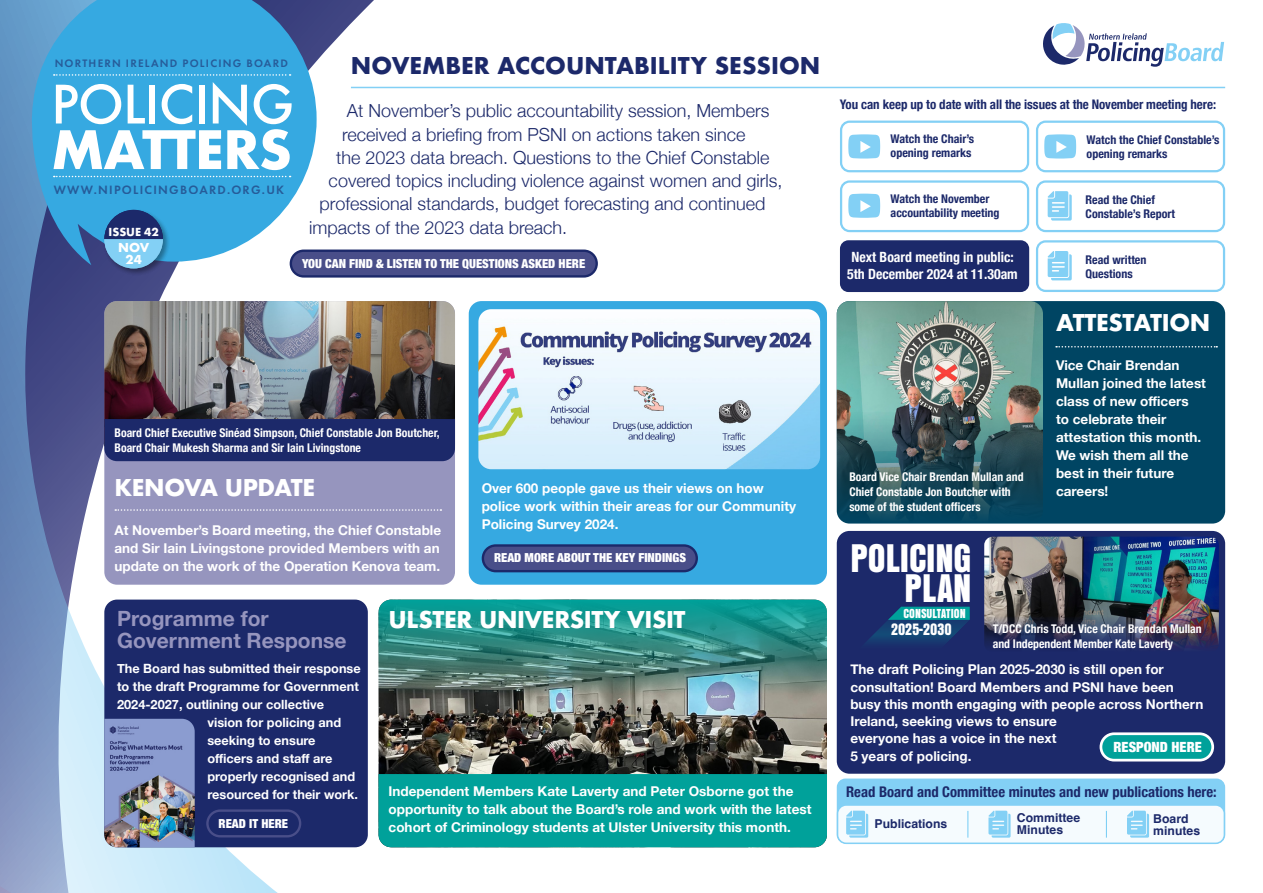
<style>
.page{position:relative;width:1263px;height:893px;background:#fff}
.page>*{position:absolute;margin:0;border:0;box-sizing:border-box;transform-origin:0 0}
.H1_-_Title{font:500 51.45px/45.6px "Futura";letter-spacing:-.02em;color:#fff}
.t1{font:41.55px/30.3px "Anzeigen Gro";letter-spacing:-.005em;color:#fff;text-align:right}
.H2_-_Heading2{font:700 22.5px "Futura";letter-spacing:-.02em;color:#fff}
.H2_-_Heading{font:700 22.5px "Futura";color:#1c296a}
.Body{font:700 21px/22.5px "Helvetica Neue";color:#9695be}
.P_-_Intro{font:300 18px "Helvetica Neue";color:#1c296a}
.H2_Sub_-_Article_2{font:17.7px "Anzeigen Gro";color:#fff}
.t2{font:700 condensed 14.7px "Helvetica Neue";color:#1c296a}
.P_-_Body{font:700 condensed 14.1px/16.5px "Helvetica Neue";color:#fff;text-align:center}
.Body-2{font:900 condensed 14.1px "Helvetica Neue";color:#fff}
.Body-3{font:700 13.5px/18px "Helvetica Neue";color:#fff}
.H2_Sub_-_Article_2-2{font:13.5px "Anzeigen Gro";color:#fff}
.P_-_Body-2{font:700 condensed 13.2px "Helvetica Neue";letter-spacing:-.005em;color:#1c296a}
.Body-4{font:700 12.75px "Helvetica Neue";color:#fff}
.t3{font:600 12.6px "Futura PT";letter-spacing:.1em;color:#1c296a}
.Body-5{font:900 condensed 12.45px "Helvetica Neue";color:#fff}
.t4{font:700 12.15px/12.1px "Helvetica";color:#1c296a}
.t5{font:700 condensed 12px/15px "Helvetica Neue";color:#fff}
.t6{font:700 condensed 12px/14.2px "Helvetica Neue";color:#1c296a}
.t7{font:700 12px/12px "Futura";color:#fff;text-align:center}
.t8{font:600 11.25px "Futura PT";letter-spacing:.11em;color:#1c296a}
.H1_-_Issue{font:700 10.8px "Futura";color:#fff}
.H1_-_Issue-2{font:700 9px/9px "Futura";color:#fff}
.s1{font-weight:700}
</style>
<div class="page">
<svg style="left:0;top:0;width:460px;height:893px"></svg>
<svg style="left:26px;top:0;width:291px;height:265px;fill:#36a9e1"></svg>
<svg style="left:54px;top:74px;width:237px;height:2px"></svg>
<svg style="left:54px;top:176px;width:237px;height:1px"></svg>
<svg style="left:1043px;top:23px;width:181px;height:44px"></svg>
<div style="left:291px;top:251px;width:306px;height:25px;background:#494e89;border-radius:13px"></div>
<div style="left:290px;top:250px;width:308px;height:28px;border:2px solid #1c296a;border-radius:13px"></div>
<hr style="left:351px;top:87px;width:874px;height:1px;background:#83d0f5">
<div style="left:1036px;top:240px;width:189px;height:52px;border:2px solid #83d0f5;border-radius:9px"></div>
<div style="left:1036px;top:180px;width:189px;height:52px;border:2px solid #83d0f5;border-radius:9px"></div>
<svg style="left:848px;top:194px;width:32px;height:24px"></svg>
<div style="left:840px;top:180px;width:189px;height:52px;border:2px solid #83d0f5;border-radius:9px"></div>
<svg style="left:848px;top:134px;width:32px;height:25px"></svg>
<div style="left:840px;top:121px;width:189px;height:51px;border:2px solid #83d0f5;border-radius:9px"></div>
<svg style="left:1044px;top:134px;width:32px;height:25px"></svg>
<div style="left:1036px;top:121px;width:189px;height:51px;border:2px solid #83d0f5;border-radius:9px"></div>
<svg style="left:1047px;top:191px;width:25px;height:30px"></svg>
<svg style="left:1047px;top:251px;width:25px;height:29px"></svg>
<div style="left:840px;top:240px;width:189px;height:52px;background:#1c296a;border-radius:9px"></div>
<div style="left:104px;top:301px;width:351px;height:284px;background:#9695be;border-radius:13px"></div>
<svg style="left:115px;top:509px;width:326px;height:2px"></svg>
<img style="left:104px;top:301px;width:351px;height:118px">
<div style="left:104px;top:419px;width:351px;height:42px;background:#1c296a"></div>
<div style="left:469px;top:301px;width:358px;height:284px;background:#36a9e1;border-radius:13px"></div>
<img style="left:478px;top:309px;width:342px;height:160px">
<div style="left:483px;top:545px;width:214px;height:26px;background:#494e89;border-radius:13px"></div>
<div style="left:482px;top:544px;width:216px;height:28px;border:2px solid #1c296a;border-radius:13px"></div>
<div style="left:104px;top:600px;width:264px;height:247px;background:#1c296a;border-radius:13px"></div>
<img style="left:104px;top:719px;width:91px;height:128px">
<div style="left:206px;top:809px;width:95px;height:28px;border:2px solid #494e89;border-radius:13px"></div>
<img style="left:378px;top:693px;width:449px;height:81px">
<div style="left:378px;top:774px;width:449px;height:73px;background:#00a19a"></div>
<img style="left:378px;top:600px;width:449px;height:93px">
<div style="left:837px;top:301px;width:388px;height:223px;background:#004563;border-radius:13px"></div>
<img style="left:837px;top:301px;width:206px;height:223px">
<svg style="left:1056px;top:346px;width:161px;height:1px"></svg>
<div style="left:837px;top:531px;width:388px;height:243px;background:#1c296a;border-radius:13px"></div>
<svg style="left:865px;top:607px;width:105px;height:37px"></svg>
<div style="left:1101px;top:734px;width:112px;height:26px;background:#00a19a;border-radius:13px"></div>
<div style="left:1099px;top:732px;width:115px;height:29px;border:3px solid #fff;border-radius:13px"></div>
<img style="left:984px;top:537px;width:235px;height:112px">
<div style="left:837px;top:778px;width:388px;height:65px;background:#83d0f5;border-radius:9px"></div>
<div style="left:837px;top:805px;width:387px;height:38px;background:#f5fbfe;border-radius:9px"></div>
<div style="left:837px;top:804px;width:388px;height:40px;border:2px solid #83d0f5;border-radius:9px"></div>
<svg style="left:967px;top:811px;width:1px;height:27px"></svg>
<svg style="left:1106px;top:811px;width:1px;height:27px"></svg>
<svg style="left:846px;top:811px;width:22px;height:27px"></svg>
<svg style="left:988px;top:811px;width:22px;height:27px"></svg>
<svg style="left:1127px;top:811px;width:22px;height:27px"></svg>
<div style="left:103px;top:208px;width:67px;height:68px;background:#000;opacity:.2"></div>
<svg style="left:104px;top:210px;width:59px;height:58px"></svg>
<p class="t8" style="left:55px;top:57px;width:235px">NORTHERN IRELAND POLICING BOARD</p>
<h1 class="H1_-_Title" style="left:51px;top:81px;width:245px">POLICING<br><span class="s1">MATTERS</span></h1>
<p class="t3" style="left:54px;top:181px;width:232px">WWW.NIPOLICINGBOARD.ORG.UK</p>
<h1 class="H1_-_Issue" style="left:144px;top:224px;width:16px">38</h1>
<h1 class="H1_-_Issue-2" style="left:115px;top:241px;width:40px">APRIL/<br>MAY 24</h1>
<p class="H1_-_Issue" style="left:109px;top:224px;width:52px">ISSUE 42</p>
<p class="t7" style="left:118px;top:241px;width:33px">NOV<br>24</p>
<h2 class="H2_-_Heading" style="left:351px;top:49px;width:471px">NOVEMBER ACCOUNTABILITY SESSION</h2>
<p class="P_-_Intro" style="left:347px;top:96px;width:424px">At November’s public accountability session, Members</p>
<p class="P_-_Intro" style="left:342px;top:120px;width:405px">received a briefing from PSNI on actions taken since</p>
<p class="P_-_Intro" style="left:336px;top:143px;width:435px">the 2023 data breach. Questions to the Chief Constable</p>
<p class="P_-_Intro" style="left:329px;top:166px;width:455px">covered topics including violence against women and girls,</p>
<p class="P_-_Intro" style="left:320px;top:189px;width:447px">professional standards, budget forecasting and continued</p>
<p class="P_-_Intro" style="left:309px;top:213px;width:260px">impacts of the 2023 data breach.</p>
<p class="Body-5" style="left:302px;top:253px;width:285px">YOU CAN FIND &amp; LISTEN TO THE QUESTIONS ASKED HERE</p>
<p class="t5" style="left:114px;top:425px;width:327px">Board Chief Executive Sinéad Simpson, Chief Constable Jon Boutcher,<br>Board Chair Mukesh Sharma and Sir Iain Livingstone</p>
<h2 class="H2_-_Heading2" style="left:114px;top:471px;width:202px">KENOVA UPDATE</h2>
<p class="Body-3" style="left:114px;top:521px;width:328px;text-align:justify">At November’s Board meeting, the Chief Constable and Sir Iain Livingstone provided Members with an update on the work of the Operation Kenova team.</p>
<p class="Body-3" style="left:482px;top:480px;width:316px">Over 600 people gave us their views on how police work within their areas for our Community<br>Policing Survey 2024.</p>
<p class="Body-5" style="left:494px;top:548px;width:194px">READ MORE ABOUT THE KEY FINDINGS</p>
<p class="Body" style="left:117px;top:607px;width:231px">Programme for<br>Government Response</p>
<p class="Body-4" style="left:117px;top:658px;width:245px">The Board has submitted their response</p>
<p class="Body-4" style="left:117px;top:676px;width:243px">to the draft Programme for Government</p>
<p class="Body-4" style="left:117px;top:694px;width:209px">2024-2027, outlining our collective</p>
<p class="Body-4" style="left:207px;top:712px;width:135px">vision for policing and</p>
<p class="Body-4" style="left:207px;top:730px;width:110px">seeking to ensure</p>
<p class="Body-4" style="left:207px;top:748px;width:127px">officers and staff are</p>
<p class="Body-4" style="left:207px;top:766px;width:149px">properly recognised and</p>
<p class="Body-4" style="left:207px;top:784px;width:152px">resourced for their work.</p>
<p class="Body-5" style="left:219px;top:813px;width:71px">READ IT HERE</p>
<h2 class="H2_-_Heading2" style="left:389px;top:603px;width:298px">ULSTER UNIVERSITY VISIT</h2>
<p class="Body-3" style="left:389px;top:782px;width:424px">Independent Members Kate Laverty and Peter Osborne got the opportunity to talk about the Board’s role and work with the latest cohort of Criminology students at Ulster University this month.</p>
<p class="P_-_Body-2" style="left:840px;top:93px;width:378px">You can keep up to date with all the issues at the November meeting here:</p>
<p class="t6" style="left:891px;top:131px;width:85px">Watch the Chair’s opening remarks</p>
<p class="t6" style="left:1086px;top:132px;width:135px">Watch the Chief Constable’s opening remarks</p>
<p class="t6" style="left:891px;top:191px;width:111px">Watch the November accountability meeting</p>
<p class="t6" style="left:1085px;top:192px;width:91px">Read the Chief<br>Constable’s Report</p>
<p class="t6" style="left:1085px;top:251px;width:62px">Read written<br>Questions</p>
<p class="P_-_Body" style="left:847px;top:248px;width:172px">Next Board meeting in public:<br>5th December 2024 at 11.30am</p>
<h2 class="H2_-_Heading2" style="left:1056px;top:306px;width:156px">ATTESTATION</h2>
<p class="Body-3" style="left:1056px;top:357px;width:151px">Vice Chair Brendan<br>Mullan joined the latest class of new officers<br>to celebrate their attestation this month.<br>We wish them all the best in their future careers!</p>
<p class="t5" style="left:849px;top:468px;width:176px">Board Vice Chair Brendan Mullan and<br>Chief Constable Jon Boutcher with some of the student officers</p>
<p class="t1" style="left:850px;top:544px;width:123px">POLICING<br>PLAN</p>
<p class="H2_Sub_-_Article_2-2" style="left:903px;top:606px;width:64px">CONSULTATION</p>
<p class="H2_Sub_-_Article_2" style="left:891px;top:619px;width:62px">2025-2030</p>
<p class="t5" style="left:993px;top:620px;width:211px">T/DCC Chris Todd, Vice Chair Brendan Mullan and Independent Member Kate Laverty</p>
<p class="Body-3" style="left:850px;top:661px;width:354px;line-height:17.2px">The draft Policing Plan 2025-2030 is still open for consultation! Board Members and PSNI have been busy this month engaging with people across Northern Ireland, seeking views to ensure<br>everyone has a voice in the next<br>5 years of policing.</p>
<p class="Body-2" style="left:1113px;top:736px;width:90px">RESPOND HERE</p>
<p class="t2" style="left:846px;top:780px;width:372px">Read Board and Committee minutes and new publications here:</p>
<p class="t4" style="left:875px;top:819px;width:74px">Publications</p>
<p class="t4" style="left:1017px;top:813px;width:65px">Committee<br>Minutes</p>
<p class="t4" style="left:1153px;top:814px;width:48px">Board minutes</p>
</div>
